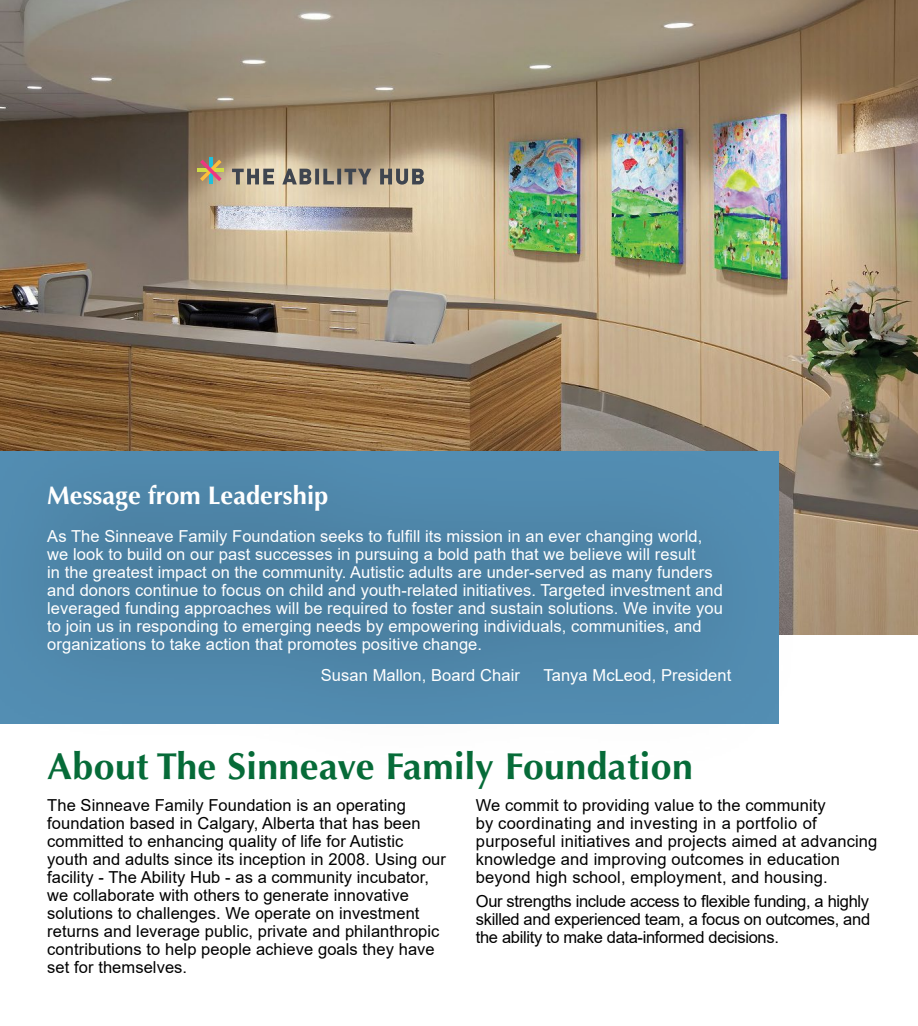
<style>
.page{position:relative;width:918px;height:1026px;background:#fff}
.page>*{position:absolute;margin:0;border:0;box-sizing:border-box;transform-origin:0 0}
.t1{font:700 37.5px "Optima LT Pro";letter-spacing:.01em;color:#066b38}
.t2{font:700 25.5px "Optima LT Pro";color:#fff}
.Body_Copy{font:16.5px/18px "Arial";letter-spacing:.005em;color:#000}
.Body_Copy-2{font:16.5px/18px "Arial";letter-spacing:.005em;color:#fff}
</style>
<div class="page">
<img style="left:0;top:0;width:918px;height:635px">
<div style="left:0;top:394px;width:809px;height:382px;background:#000;opacity:.55"></div>
<hr style="left:197px;top:169px;width:27px;height:3px;background:#cfdd45">
<hr style="left:209px;top:157px;width:4px;height:27px;background:#1fc0db">
<svg style="left:200px;top:160px;width:22px;height:21px"></svg>
<svg style="left:232px;top:169px;width:192px;height:16px;background:#918a7e"></svg>
<h3 class="t2" style="left:47px;top:479px;width:283px">Message from Leadership</h3>
<p class="Body_Copy-2" style="left:47px;top:527px;width:677px">As The Sinneave Family Foundation seeks to fulfill its mission in an ever changing world, we look to build on our past successes in pursuing a bold path that we believe will result<br>in the greatest impact on the community. Autistic adults are under-served as many funders and donors continue to focus on child and youth-related initiatives. Targeted investment and leveraged funding approaches will be required to foster and sustain solutions. We invite you to join us in responding to emerging needs by empowering individuals, communities, and organizations to take action that promotes positive change.</p>
<p class="Body_Copy-2" style="left:321px;top:666px;width:201px">Susan Mallon, Board Chair</p>
<p class="Body_Copy-2" style="left:543px;top:666px;width:189px">Tanya McLeod, President</p>
<h1 class="t1" style="left:47px;top:743px;width:647px">About The Sinneave Family Foundation</h1>
<p class="Body_Copy" style="left:47px;top:796px;width:400px">The Sinneave Family Foundation is an operating foundation based in Calgary, Alberta that has been committed to enhancing quality of life for Autistic youth and adults since its inception in 2008. Using our facility - The Ability Hub - as a community incubator, we collaborate with others to generate innovative solutions to challenges. We operate on investment returns and leverage public, private and philanthropic contributions to help people achieve goals they have set for themselves.</p>
<p class="Body_Copy" style="left:476px;top:796px;width:403px">We commit to providing value to the community<br>by coordinating and investing in a portfolio of purposeful initiatives and projects aimed at advancing knowledge and improving outcomes in education beyond high school, employment, and housing.</p>
<p class="Body_Copy" style="left:476px;top:893px;width:396px;text-align:justify">Our strengths include access to flexible funding, a highly skilled and experienced team, a focus on outcomes, and the ability to make data-informed decisions.</p>
</div>
